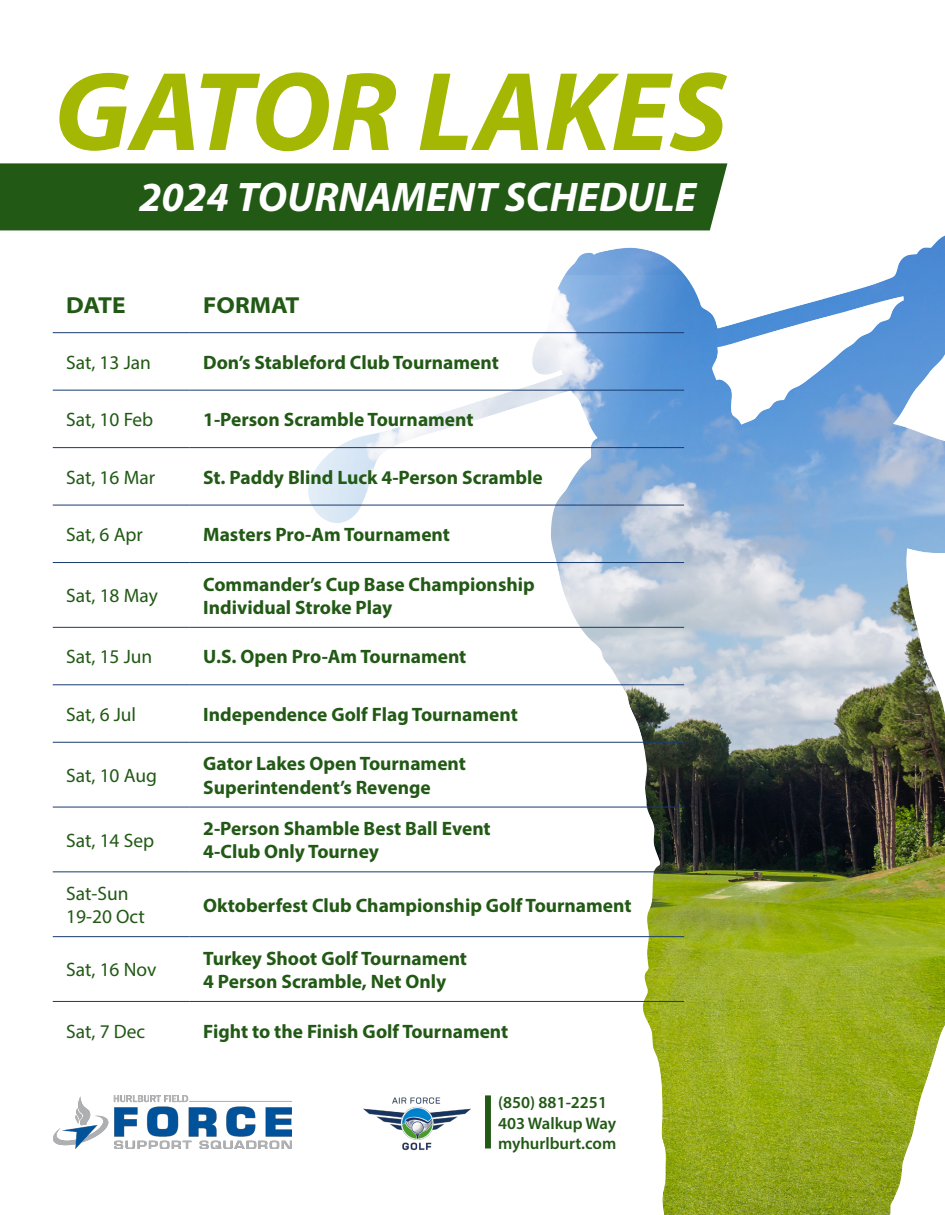
<style>
.page{position:relative;width:945px;height:1215px;background:#fff}
.page>*{position:absolute;margin:0;border:0;box-sizing:border-box;transform-origin:0 0}
.t1{font:italic 700 113.25px "Myriad Pro";color:#a4b803}
.t2{font:italic 700 41.55px "Myriad Pro";color:#fff}
.t3{font:700 semi-expanded 23.25px "Myriad Pro";color:#215915}
.t4{font:700 19.5px/23.2px "Myriad Pro";color:#215915}
.t5{font:19.5px/23.2px "Myriad Pro";color:#215915}
.t6{font:600 16.8px/20.1px "Myriad Pro";color:#215915}
</style>
<div class="page">
<img style="left:485px;top:235px;width:460px;height:980px">
<svg style="left:54px;top:275px;width:657px;height:747px"></svg>
<hr style="left:53px;top:332px;width:137px;height:1px;background:#183b6e">
<hr style="left:190px;top:332px;width:494px;height:1px;background:#183b6e">
<hr style="left:53px;top:390px;width:137px;height:1px;background:#183b6e">
<hr style="left:190px;top:390px;width:494px;height:1px;background:#183b6e">
<hr style="left:53px;top:447px;width:137px;height:1px;background:#183b6e">
<hr style="left:190px;top:447px;width:494px;height:1px;background:#183b6e">
<hr style="left:53px;top:505px;width:137px;height:1px;background:#183b6e">
<hr style="left:190px;top:505px;width:494px;height:1px;background:#183b6e">
<hr style="left:53px;top:562px;width:137px;height:1px;background:#183b6e">
<hr style="left:190px;top:562px;width:494px;height:1px;background:#183b6e">
<hr style="left:53px;top:627px;width:137px;height:1px;background:#183b6e">
<hr style="left:190px;top:627px;width:494px;height:1px;background:#183b6e">
<hr style="left:53px;top:684px;width:137px;height:1px;background:#183b6e">
<hr style="left:190px;top:684px;width:494px;height:1px;background:#183b6e">
<hr style="left:53px;top:742px;width:137px;height:1px;background:#183b6e">
<hr style="left:190px;top:742px;width:494px;height:1px;background:#183b6e">
<hr style="left:53px;top:807px;width:137px;height:1px;background:#183b6e">
<hr style="left:190px;top:807px;width:494px;height:1px;background:#183b6e">
<hr style="left:53px;top:871px;width:137px;height:1px;background:#183b6e">
<hr style="left:190px;top:871px;width:494px;height:1px;background:#183b6e">
<hr style="left:53px;top:936px;width:137px;height:1px;background:#183b6e">
<hr style="left:190px;top:936px;width:494px;height:1px;background:#183b6e">
<hr style="left:53px;top:1001px;width:137px;height:1px;background:#183b6e">
<hr style="left:190px;top:1001px;width:494px;height:1px;background:#183b6e">
<div style="left:0;top:163px;width:727px;height:67px;background:#215915"></div>
<img style="left:54px;top:1096px;width:237px;height:53px">
<img style="left:363px;top:1097px;width:108px;height:54px">
<div style="left:485px;top:1095px;width:6px;height:53px;background:#215915"></div>
<p class="t1" style="left:54px;top:38px;width:675px">GATOR LAKES</p>
<p class="t2" style="left:139px;top:170px;width:559px">2024 TOURNAMENT SCHEDULE</p>
<p class="t3" style="left:66px;top:292px;width:61px">DATE</p>
<p class="t3" style="left:203px;top:292px;width:98px">FORMAT</p>
<p class="t5" style="left:66px;top:350px;width:86px">Sat, 13 Jan</p>
<p class="t4" style="left:203px;top:350px;width:297px">Don’s Stableford Club Tournament</p>
<p class="t5" style="left:66px;top:408px;width:89px">Sat, 10 Feb</p>
<p class="t4" style="left:203px;top:407px;width:272px">1-Person Scramble Tournament</p>
<p class="t5" style="left:66px;top:465px;width:90px">Sat, 16 Mar</p>
<p class="t4" style="left:203px;top:465px;width:341px">St. Paddy Blind Luck 4-Person Scramble</p>
<p class="t5" style="left:66px;top:523px;width:78px">Sat, 6 Apr</p>
<p class="t4" style="left:203px;top:522px;width:248px">Masters Pro-Am Tournament</p>
<p class="t5" style="left:66px;top:584px;width:93px">Sat, 18 May</p>
<p class="t4" style="left:203px;top:572px;width:333px">Commander’s Cup Base Championship<br>Individual Stroke Play</p>
<p class="t5" style="left:66px;top:645px;width:88px">Sat, 15 Jun</p>
<p class="t4" style="left:203px;top:645px;width:265px">U.S. Open Pro-Am Tournament</p>
<p class="t5" style="left:66px;top:702px;width:72px">Sat, 6 Jul</p>
<p class="t4" style="left:203px;top:702px;width:316px">Independence Golf Flag Tournament</p>
<p class="t5" style="left:66px;top:763px;width:92px">Sat, 10 Aug</p>
<p class="t5" style="left:66px;top:828px;width:89px">Sat, 14 Sep</p>
<p class="t4" style="left:203px;top:751px;width:264px">Gator Lakes Open Tournament<br>Superintendent’s Revenge</p>
<p class="t4" style="left:203px;top:816px;width:289px">2-Person Shamble Best Ball Event<br>4-Club Only Tourney</p>
<p class="t5" style="left:66px;top:881px;width:80px">Sat-Sun<br>19-20 Oct</p>
<p class="t4" style="left:203px;top:893px;width:430px">Oktoberfest Club Championship Golf Tournament</p>
<p class="t5" style="left:66px;top:958px;width:92px">Sat, 16 Nov</p>
<p class="t4" style="left:203px;top:946px;width:265px">Turkey Shoot Golf Tournament<br>4 Person Scramble, Net Only</p>
<p class="t5" style="left:66px;top:1019px;width:80px">Sat, 7 Dec</p>
<p class="t4" style="left:203px;top:1019px;width:307px">Fight to the Finish Golf Tournament</p>
<p class="t6" style="left:498px;top:1092px;width:120px">(850) 881-2251<br>403 Walkup Way myhurlburt.com</p>
</div>
